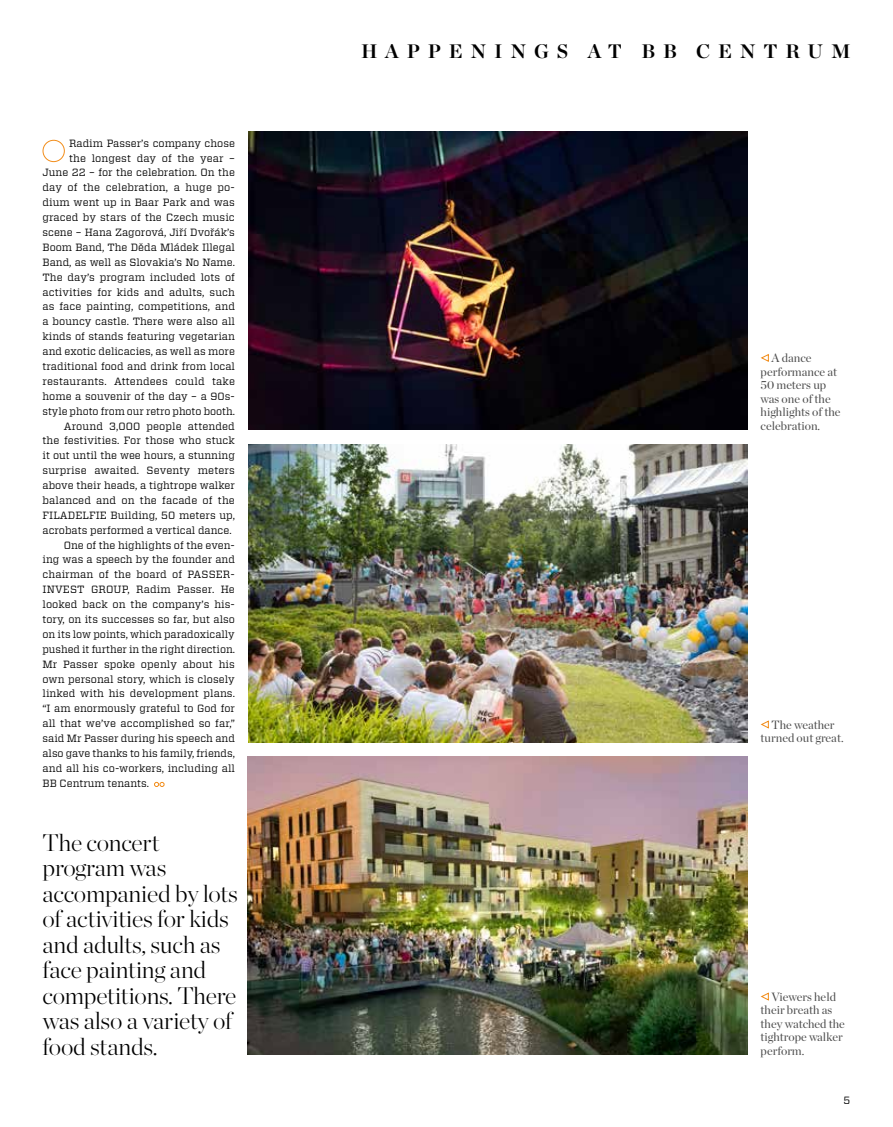
<style>
.page{position:relative;width:893px;height:1127px;background:#fff}
.page>*{position:absolute;margin:0;border:0;box-sizing:border-box;transform-origin:0 0}
.t1{font:200 24px/25.5px "Chronicle Display";letter-spacing:-.01em;color:#000}
.t2{font:700 19.5px "Chronicle Display";letter-spacing:.4em;color:#000}
.t3{font:12px/13.5px "Chronicle Display";color:#4a4a4a}
.t4{font:10.5px "Vitesse";color:#000}
</style>
<div class="page">
<div style="left:43px;top:140px;width:22px;height:22px;border:1px solid #f28d1a;border-radius:50%"></div>
<svg style="left:760px;top:354px;width:9px;height:8px"></svg>
<svg style="left:154px;top:782px;width:10px;height:5px"></svg>
<img style="left:248px;top:756px;width:500px;height:298px">
<svg style="left:760px;top:992px;width:9px;height:9px"></svg>
<img style="left:248px;top:444px;width:499px;height:298px">
<img style="left:248px;top:132px;width:500px;height:298px">
<svg style="left:760px;top:720px;width:9px;height:9px"></svg>
<p class="t4" style="left:69px;top:136px;width:167px">Radim Passer’s company chose</p>
<p class="t4" style="left:69px;top:151px;width:167px">the longest day of the year –</p>
<p class="t4" style="left:43px;top:166px;width:194px">June 22 – for the celebration. On the</p>
<p class="t4" style="left:43px;top:181px;width:194px">day of the celebration, a huge po-</p>
<p class="t4" style="left:43px;top:195px;width:194px">dium went up in Baar Park and was</p>
<p class="t4" style="left:43px;top:210px;width:194px">graced by stars of the Czech music</p>
<p class="t4" style="left:43px;top:225px;width:194px">scene – Hana Zagorová, Jiří Dvořák’s</p>
<p class="t4" style="left:43px;top:240px;width:194px">Boom Band, The Děda Mládek Illegal</p>
<p class="t4" style="left:43px;top:255px;width:194px">Band, as well as Slovakia’s No Name.</p>
<p class="t4" style="left:43px;top:270px;width:194px">The day’s program included lots of</p>
<p class="t4" style="left:43px;top:285px;width:194px">activities for kids and adults, such</p>
<p class="t4" style="left:43px;top:300px;width:194px">as face painting, competitions, and</p>
<p class="t4" style="left:43px;top:314px;width:194px">a bouncy castle. There were also all</p>
<p class="t4" style="left:43px;top:329px;width:194px">kinds of stands featuring vegetarian</p>
<p class="t4" style="left:43px;top:344px;width:194px">and exotic delicacies, as well as more</p>
<p class="t4" style="left:43px;top:359px;width:194px">traditional food and drink from local</p>
<p class="t4" style="left:43px;top:374px;width:194px">restaurants. Attendees could take</p>
<p class="t4" style="left:43px;top:389px;width:194px">home a souvenir of the day – a 90s-</p>
<p class="t4" style="left:43px;top:404px;width:194px">style photo from our retro photo booth.</p>
<p class="t4" style="left:64px;top:419px;width:173px">Around 3,000 people attended</p>
<p class="t4" style="left:43px;top:434px;width:194px">the festivities. For those who stuck</p>
<p class="t4" style="left:43px;top:448px;width:194px">it out until the wee hours, a stunning</p>
<p class="t4" style="left:43px;top:463px;width:194px">surprise awaited. Seventy meters</p>
<p class="t4" style="left:43px;top:478px;width:194px">above their heads, a tightrope walker</p>
<p class="t4" style="left:43px;top:493px;width:194px">balanced and on the facade of the</p>
<p class="t4" style="left:43px;top:508px;width:194px">FILADELFIE Building, 50 meters up,</p>
<p class="t4" style="left:43px;top:523px;width:191px">acrobats performed a vertical dance.</p>
<p class="t4" style="left:64px;top:538px;width:173px">One of the highlights of the even-</p>
<p class="t4" style="left:43px;top:553px;width:194px">ing was a speech by the founder and</p>
<p class="t4" style="left:43px;top:567px;width:194px">chairman of the board of PASSER-</p>
<p class="t4" style="left:43px;top:582px;width:194px">INVEST GROUP, Radim Passer. He</p>
<p class="t4" style="left:43px;top:597px;width:194px">looked back on the company’s his-</p>
<p class="t4" style="left:43px;top:612px;width:194px">tory, on its successes so far, but also</p>
<p class="t4" style="left:43px;top:627px;width:194px">on its low points, which paradoxically</p>
<p class="t4" style="left:43px;top:642px;width:194px">pushed it further in the right direction.</p>
<p class="t4" style="left:43px;top:657px;width:194px">Mr Passer spoke openly about his</p>
<p class="t4" style="left:43px;top:672px;width:194px">own personal story, which is closely</p>
<p class="t4" style="left:43px;top:687px;width:194px">linked with his development plans.</p>
<p class="t4" style="left:43px;top:701px;width:194px">“I am enormously grateful to God for</p>
<p class="t4" style="left:43px;top:716px;width:194px">all that we’ve accomplished so far,”</p>
<p class="t4" style="left:43px;top:731px;width:194px">said Mr Passer during his speech and</p>
<p class="t4" style="left:43px;top:746px;width:194px">also gave thanks to his family, friends,</p>
<p class="t4" style="left:43px;top:761px;width:194px">and all his co-workers, including all</p>
<p class="t4" style="left:43px;top:776px;width:108px">BB Centrum tenants.</p>
<h1 class="t1" style="left:43px;top:827px;width:197px">The concert program was accompanied by lots of activities for kids and adults, such as face painting and competitions. There was also a variety of food stands.</h1>
<h2 class="t2" style="left:361px;top:36px;width:491px">HAPPENINGS AT BB CENTRUM</h2>
<p class="t3" style="left:761px;top:350px;width:81px;text-indent:11px">A dance performance at<br>50 meters up was one of the highlights of the celebration.</p>
<p class="t3" style="left:761px;top:717px;width:84px;text-align:center">The weather turned out great.</p>
<p class="t3" style="left:761px;top:989px;width:86px;text-indent:11px">Viewers held their breath as they watched the tightrope walker perform.</p>
<p class="t4" style="left:844px;top:1093px;width:8px">5</p>
</div>
